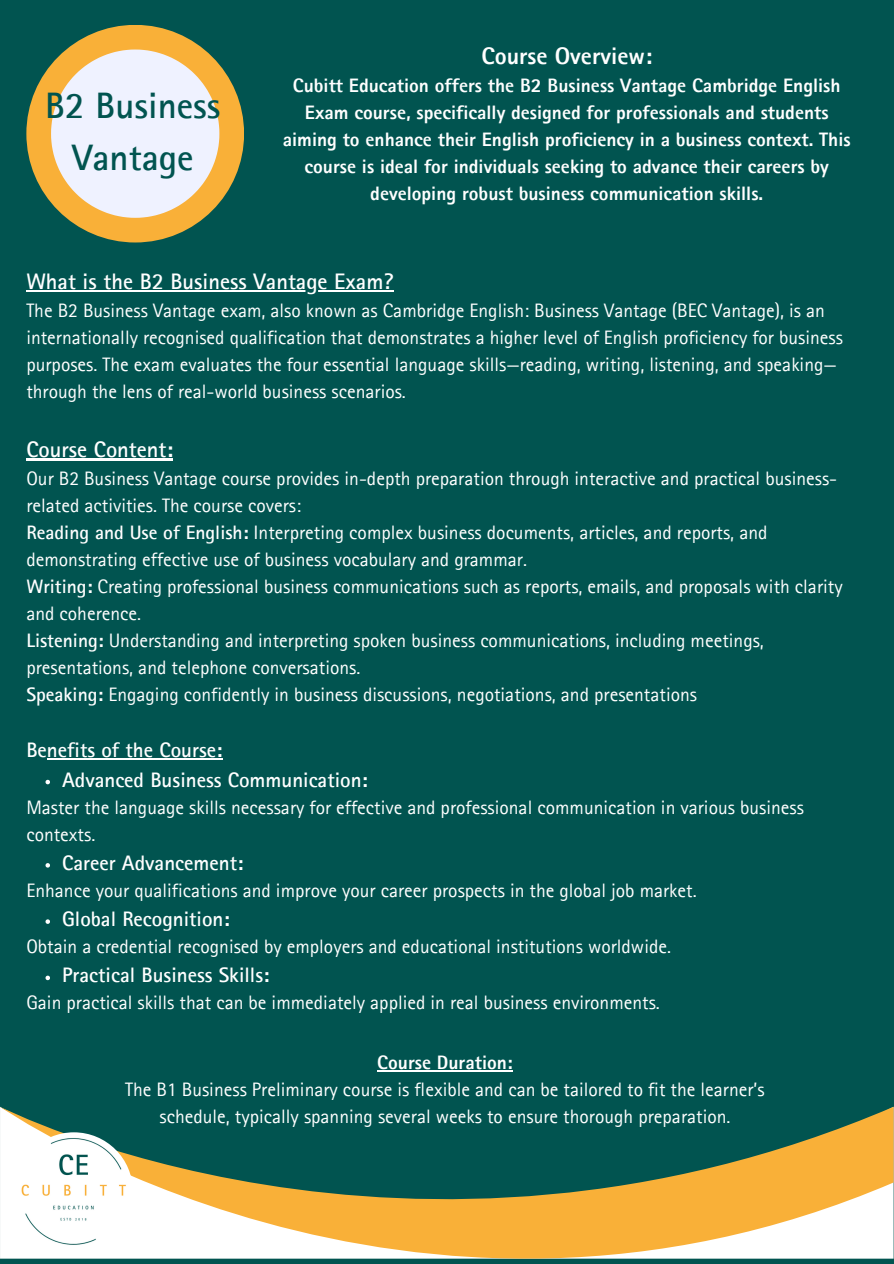
<style>
.page{position:relative;width:894px;height:1264px;background:#fff}
.page>*{position:absolute;margin:0;border:0;box-sizing:border-box;transform-origin:0 0}
.t1{font:700 36.9px/51.8px "Rotis Sans Serif Pro";color:#015450;text-align:center}
.t2{font:800 24px "Rotis Sans Serif Pro";color:#fff}
.t3{font:700 22.5px "Rotis Sans Serif Pro";color:#fff}
.t4{font:700 21px "Rotis Sans Serif Pro";color:#fff}
.t5{font:19.5px/27px "Rotis Sans Serif Pro";color:#fff}
.t6{font:800 19.5px/27px "Rotis Sans Serif Pro";color:#fff;text-align:center}
.s1{font-weight:700}
</style>
<div class="page">
<div style="left:0;top:0;width:893px;height:1263px;background:#015450"></div>
<svg style="left:0;top:1106px;width:893px;height:153px"></svg>
<div style="left:26px;top:25px;width:218px;height:217px;background:#f9b038;border-radius:50%"></div>
<svg style="left:51px;top:50px;width:168px;height:168px"></svg>
<img style="left:15px;top:1132px;width:118px;height:118px;border-radius:50%">
<hr style="left:26px;top:290px;width:367px;height:1px;background:#fff">
<hr style="left:26px;top:458px;width:147px;height:2px;background:#fff">
<hr style="left:47px;top:758px;width:175px;height:1px;background:#fff">
<svg style="left:45px;top:779px;width:5px;height:5px"></svg>
<svg style="left:45px;top:863px;width:5px;height:4px"></svg>
<svg style="left:45px;top:919px;width:5px;height:4px"></svg>
<svg style="left:45px;top:975px;width:5px;height:5px"></svg>
<hr style="left:377px;top:1070px;width:135px;height:1px;background:#fff">
<p class="t1" style="left:45px;top:85px;width:177px">B2 Business<br>Vantage</p>
<p class="t2" style="left:481px;top:47px;width:172px">Course Overview:</p>
<p class="t6" style="left:283px;top:75px;width:569px">Cubitt Education offers the B2 Business Vantage Cambridge English Exam course, specifically designed for professionals and students aiming to enhance their English proficiency in a business context. This course is ideal for individuals seeking to advance their careers by developing robust business communication skills.</p>
<h1 class="t3" style="left:26px;top:273px;width:368px">What is the B2 Business Vantage Exam?</h1>
<h2 class="t5" style="left:26px;top:300px;width:817px">The B2 Business Vantage exam, also known as Cambridge English: Business Vantage (BEC Vantage), is an internationally recognised qualification that demonstrates a higher level of English proficiency for business purposes. The exam evaluates the four essential language skills—reading, writing, listening, and speaking— through the lens of real-world business scenarios.</h2>
<p class="t3" style="left:26px;top:441px;width:148px">Course Content:</p>
<p class="t5" style="left:26px;top:467px;width:812px">Our B2 Business Vantage course provides in-depth preparation through interactive and practical business&shy;related activities. The course covers:</p>
<p class="t5" style="left:26px;top:521px;width:742px"><span class="s1">Reading and Use of English:</span> Interpreting complex business documents, articles, and reports, and demonstrating effective use of business vocabulary and grammar.</p>
<p class="t5" style="left:26px;top:575px;width:817px"><span class="s1">Writing:</span> Creating professional business communications such as reports, emails, and proposals with clarity and coherence.</p>
<p class="t5" style="left:26px;top:629px;width:738px"><span class="s1">Listening:</span> Understanding and interpreting spoken business communications, including meetings, presentations, and telephone conversations.</p>
<p class="t5" style="left:26px;top:683px;width:672px"><span class="s1">Speaking:</span> Engaging confidently in business discussions, negotiations, and presentations</p>
<p class="t4" style="left:26px;top:742px;width:197px">Benefits of the Course:</p>
<p class="t4" style="left:62px;top:771px;width:307px">Advanced Business Communication:</p>
<h2 class="t5" style="left:26px;top:796px;width:778px">Master the language skills necessary for effective and professional communication in various business contexts.</h2>
<p class="t4" style="left:62px;top:855px;width:183px">Career Advancement:</p>
<p class="t5" style="left:26px;top:879px;width:671px">Enhance your qualifications and improve your career prospects in the global job market.</p>
<p class="t4" style="left:62px;top:911px;width:169px">Global Recognition:</p>
<p class="t5" style="left:26px;top:935px;width:646px">Obtain a credential recognised by employers and educational institutions worldwide.</p>
<p class="t4" style="left:62px;top:967px;width:209px">Practical Business Skills:</p>
<p class="t5" style="left:26px;top:992px;width:635px">Gain practical skills that can be immediately applied in real business environments.</p>
<p class="t6" style="left:377px;top:1051px;width:137px">Course Duration:</p>
<p class="t5" style="left:125px;top:1078px;width:641px;text-align:center">The B1 Business Preliminary course is flexible and can be tailored to fit the learner’s schedule, typically spanning several weeks to ensure thorough preparation.</p>
</div>
